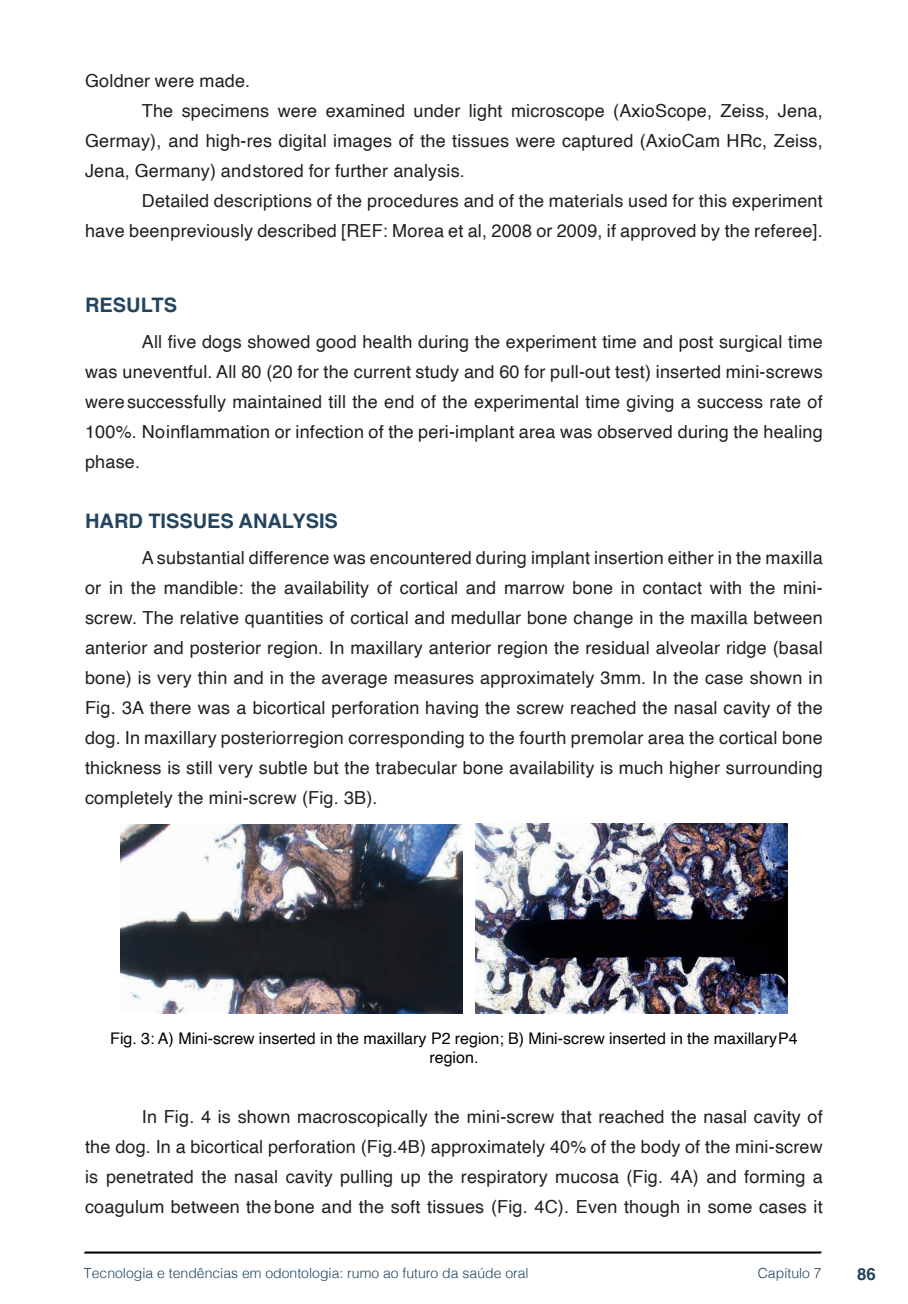
<style>
.page{position:relative;width:908px;height:1304px;background:#fff}
.page>*{position:absolute;margin:0;border:0;box-sizing:border-box;transform-origin:0 0}
.t1{font:700 20px "Helvetica";color:#23445f}
.t2{font:18px/30px "Helvetica";letter-spacing:.01em;color:#231f20;text-align:justify}
.t3{font:700 16.8px "Helvetica";color:#23445f}
.t4{font:16px/19.2px "Helvetica";color:#000;text-align:center}
.t5{font:300 14px "Helvetica";color:#23445f}
</style>
<div class="page">
<svg style="left:84px;top:1251px;width:737px;height:3px;background:#515151"></svg>
<img style="left:120px;top:824px;width:342px;height:189px">
<img style="left:475px;top:824px;width:312px;height:189px">
<p class="t2" style="left:85px;top:66px;width:167px">Goldner were made.</p>
<p class="t2" style="left:142px;top:96px;width:682px">The specimens were examined under light microscope (AxioScope, Zeiss, Jena,</p>
<p class="t2" style="left:85px;top:126px;width:738px">Germay), and high-res digital images of the tissues were captured (AxioCam HRc, Zeiss,</p>
<p class="t2" style="left:85px;top:156px;width:381px">Jena, Germany) and stored for further analysis.</p>
<p class="t2" style="left:142px;top:186px;width:682px">Detailed descriptions of the procedures and of the materials used for this experiment</p>
<p class="t2" style="left:85px;top:216px;width:738px">have been previously described [REF: Morea et al, 2008 or 2009, if approved by the referee].</p>
<p class="t1" style="left:85px;top:293px;width:93px">RESULTS</p>
<p class="t2" style="left:85px;top:327px;width:738px;text-indent:57px">All five dogs showed good health during the experiment time and post surgical time was uneventful. All 80 (20 for the current study and 60 for pull-out test) inserted mini-screws were successfully maintained till the end of the experimental time giving a success rate of 100%. No inflammation or infection of the peri-implant area was observed during the healing phase.</p>
<p class="t1" style="left:85px;top:509px;width:254px">HARD TISSUES ANALYSIS</p>
<p class="t2" style="left:85px;top:543px;width:738px;text-indent:57px">A substantial difference was encountered during implant insertion either in the maxilla or in the mandible: the availability of cortical and marrow bone in contact with the mini&shy;screw. The relative quantities of cortical and medullar bone change in the maxilla between anterior and posterior region. In maxillary anterior region the residual alveolar ridge (basal bone) is very thin and in the average measures approximately 3mm. In the case shown in Fig. 3A there was a bicortical perforation having the screw reached the nasal cavity of the dog. In maxillary posterior region corresponding to the fourth premolar area the cortical bone thickness is still very subtle but the trabecular bone availability is much higher surrounding completely the mini-screw (Fig. 3B).</p>
<p class="t4" style="left:110px;top:1029px;width:688px">Fig. 3: A) Mini-screw inserted in the maxillary P2 region; B) Mini-screw inserted in the maxillary P4 region.</p>
<p class="t2" style="left:85px;top:1102px;width:738px;text-indent:57px">In Fig. 4 is shown macroscopically the mini-screw that reached the nasal cavity of the dog. In a bicortical perforation (Fig.4B) approximately 40% of the body of the mini-screw is penetrated the nasal cavity pulling up the respiratory mucosa (Fig. 4A) and forming a coagulum between the bone and the soft tissues (Fig. 4C). Even though in some cases it</p>
<p class="t5" style="left:84px;top:1261px;width:446px">Tecnologia e tendências em odontologia: rumo ao futuro da saúde oral</p>
<p class="t5" style="left:757px;top:1261px;width:65px">Capítulo 7</p>
<p class="t3" style="left:856px;top:1264px;width:20px">86</p>
</div>
